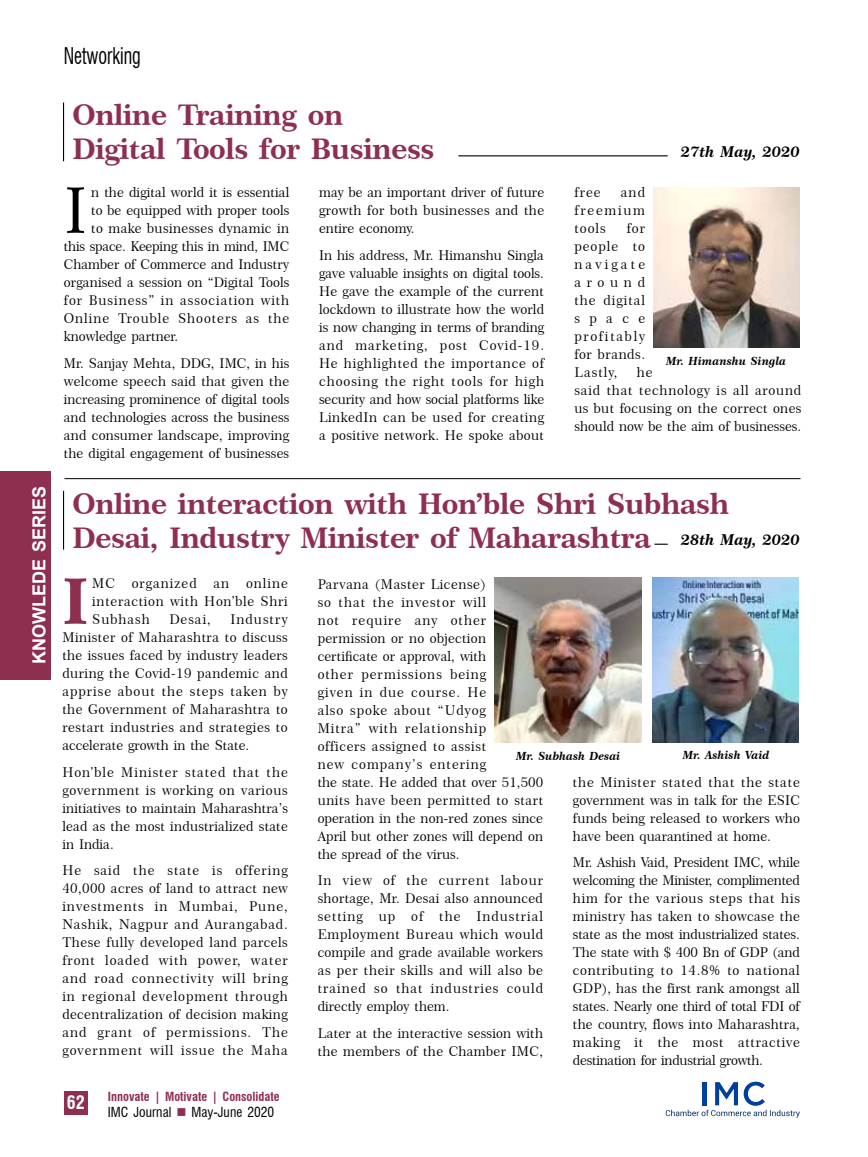
<style>
.page{position:relative;width:868px;height:1157px;background:#fff}
.page>*{position:absolute;margin:0;border:0;box-sizing:border-box;transform-origin:0 0}
.t1{font:63.6px "Century 751 BT Roman No 2 B";color:#000}
.t2{font:63.6px "Century 751 BT Bold B";color:#8e2f50}
.t3{font:28.5px/34.2px "Century 751 BT Bold B";letter-spacing:-.015em;color:#8e2f50}
.t4{font:condensed 22.5px "Swiss 721 BT";color:#000;scale:.8 1}
.t5{font:700 18px "Arial";color:#fff}
.t6{font:700 condensed 18px "Swiss 721 BT";color:#fff}
.t7{font:15px "Century 751 BT Bold Italic B";color:#000}
.t8{font:13.5px/18px "Century 751 BT Roman No 2 B";letter-spacing:.025em;color:#000;text-align:justify}
.t9{font:13.5px "Century 751 BT Roman No 2 B";color:#000}
.t10{font:13.5px "Century 751 BT Roman No 2 B";letter-spacing:-.015em;color:#000}
.t11{font:13.5px "Century 751 BT Roman No 2 B";letter-spacing:.005em;color:#000}
.t12{font:13.5px "Century 751 BT Roman No 2 B";letter-spacing:.065em;color:#000}
.t13{font:13.5px "Century 751 BT Roman No 2 B";letter-spacing:.07em;color:#000}
.t14{font:condensed 13.5px "Swiss 721 BT";color:#000}
.t15{font:700 condensed 12.3px "Swiss 721 BT";color:#8e2f50}
.t16{font:11.25px "Century 751 BT Bold Italic B";color:#000}
.s1{font-family:"Century 751 BT Bold Italic B";font-size:15px;color:#000}
.s2{color:#8e2f50}
</style>
<div class="page">
<div style="left:0;top:471px;width:50px;height:209px;background:#8e2f50"></div>
<div style="left:64px;top:1091px;width:24px;height:23px;background:#8e2f50"></div>
<svg style="left:665px;top:1081px;width:134px;height:36px"></svg>
<img style="left:653px;top:187px;width:146px;height:161px">
<img style="left:494px;top:577px;width:147px;height:166px">
<img style="left:652px;top:578px;width:146px;height:165px">
<hr style="left:63px;top:491px;width:1px;height:58px;background:#000">
<svg style="left:654px;top:543px;width:13px;height:2px"></svg>
<hr style="left:63px;top:103px;width:1px;height:58px;background:#000">
<hr style="left:458px;top:155px;width:209px;height:1px;background:#000">
<hr style="left:64px;top:478px;width:736px;height:1px;background:#000">
<h3 class="t5" style="left:26px;top:664px;width:180px;rotate:-90deg">KNOWLEDE SERIES</h3>
<h3 class="t4" style="left:64px;top:42px;width:98px">Networking</h3>
<h2 class="t3" style="left:73px;top:98px;width:363px">Online Training on<br>Digital Tools for Business</h2>
<h1 class="t1" style="left:64px;top:172px;width:25px">I</h1>
<p class="t11" style="left:91px;top:184px;width:200px">n the digital world it is essential</p>
<p class="t9" style="left:91px;top:202px;width:200px">to be equipped with proper tools</p>
<p class="t8" style="left:91px;top:219px;width:199px">to make businesses dynamic in</p>
<p class="t10" style="left:64px;top:238px;width:227px">this space. Keeping this in mind, IMC</p>
<p class="t9" style="left:64px;top:256px;width:227px">Chamber of Commerce and Industry</p>
<p class="t8" style="left:64px;top:273px;width:227px">organised a session on “Digital Tools</p>
<p class="t12" style="left:64px;top:292px;width:227px">for Business” in association with</p>
<p class="t13" style="left:64px;top:310px;width:227px">Online Trouble Shooters as the</p>
<p class="t9" style="left:64px;top:328px;width:116px">knowledge partner.</p>
<p class="t8" style="left:64px;top:353px;width:227px">Mr. Sanjay Mehta, DDG, IMC, in his welcome speech said that given the increasing prominence of digital tools and technologies across the business and consumer landscape, improving the digital engagement of businesses</p>
<p class="t8" style="left:319px;top:183px;width:226px">may be an important driver of future growth for both businesses and the entire economy.</p>
<p class="t8" style="left:319px;top:246px;width:226px">In his address, Mr. Himanshu Singla gave valuable insights on digital tools.<br>He gave the example of the current lockdown to illustrate how the world is now changing in terms of branding and marketing, post Covid-19.<br>He highlighted the importance of choosing the right tools for high security and how social platforms like LinkedIn can be used for creating a positive network. He spoke about</p>
<p class="t7" style="left:680px;top:142px;width:120px">27th May, 2020</p>
<p class="t8" style="left:574px;top:183px;width:28px">free</p>
<p class="t8" style="left:574px;top:183px;width:72px;text-indent:47px">and freemium tools</p>
<p class="t8" style="left:574px;top:219px;width:72px;text-indent:52px">for people to navigate around the digital space profitably for brands.<br>Lastly,</p>
<p class="t16" style="left:666px;top:354px;width:121px">Mr. Himanshu Singla</p>
<p class="t8" style="left:574px;top:363px;width:228px;text-align:left;text-indent:62px">he<br>said that technology is all around us but focusing on the correct ones should now be the aim of businesses.</p>
<h2 class="t3" style="left:73px;top:486px;width:728px">Online interaction with Hon’ble Shri Subhash<br>Desai, Industry Minister of Maharashtra <span class="s1">28th May, 2020</span></h2>
<h1 class="t2" style="left:62px;top:562px;width:28px">I</h1>
<p class="t8" style="left:92px;top:574px;width:197px">MC organized an online interaction with Hon’ble Shri Subhash</p>
<p class="t8" style="left:62px;top:610px;width:227px;text-indent:168px">Industry Minister of Maharashtra to discuss the issues faced by industry leaders during the Covid-19 pandemic and apprise about the steps taken by the Government of Maharashtra to restart industries and strategies to accelerate growth in the State.</p>
<p class="t8" style="left:62px;top:762px;width:227px">Hon’ble Minister stated that the government is working on various initiatives to maintain Maharashtra’s lead as the most industrialized state in India.</p>
<p class="t8" style="left:62px;top:861px;width:227px">He said the state is offering 40,000 acres of land to attract new investments in Mumbai, Pune, Nashik, Nagpur and Aurangabad.<br>These fully developed land parcels front loaded with power, water and road connectivity will bring in regional development through decentralization of decision making and grant of permissions. The government will issue the Maha</p>
<p class="t8" style="left:169px;top:610px;width:43px">Desai,</p>
<h3 class="t6" style="left:67px;top:1091px;width:19px">62</h3>
<p class="t15" style="left:108px;top:1088px;width:173px">Innovate | Motivate | Consolidate</p>
<p class="t14" style="left:108px;top:1103px;width:168px">IMC Journal <span class="s2">■</span> May-June 2020</p>
<p class="t8" style="left:317px;top:575px;width:227px;text-align:left">Parvana (Master License)<br>so that the investor will<br>not require any other permission or no objection certificate or approval, with<br>other permissions being<br>given in due course. He<br>also spoke about “Udyog<br>Mitra” with relationship<br>officers assigned to assist<br>new company’s entering<br>the state. He added that over 51,500 units have been permitted to start operation in the non-red zones since<br>April but other zones will depend on the spread of the virus.</p>
<p class="t8" style="left:317px;top:871px;width:227px">In view of the current labour shortage, Mr. Desai also announced setting up of the Industrial Employment Bureau which would compile and grade available workers as per their skills and will also be trained so that industries could directly employ them.</p>
<p class="t8" style="left:317px;top:1023px;width:227px">Later at the interactive session with the members of the Chamber IMC,</p>
<p class="t16" style="left:516px;top:749px;width:106px">Mr. Subhash Desai</p>
<p class="t16" style="left:682px;top:748px;width:88px">Mr. Ashish Vaid</p>
<p class="t8" style="left:573px;top:773px;width:228px">the Minister stated that the state government was in talk for the ESIC funds being released to workers who have been quarantined at home.</p>
<p class="t8" style="left:573px;top:853px;width:228px">Mr. Ashish Vaid, President IMC, while welcoming the Minister, complimented him for the various steps that his ministry has taken to showcase the state as the most industrialized states.<br>The state with $ 400 Bn of GDP (and contributing to 14.8% to national GDP), has the first rank amongst all states. Nearly one third of total FDI of the country, flows into Maharashtra, making it the most attractive destination for industrial growth.</p>
</div>
